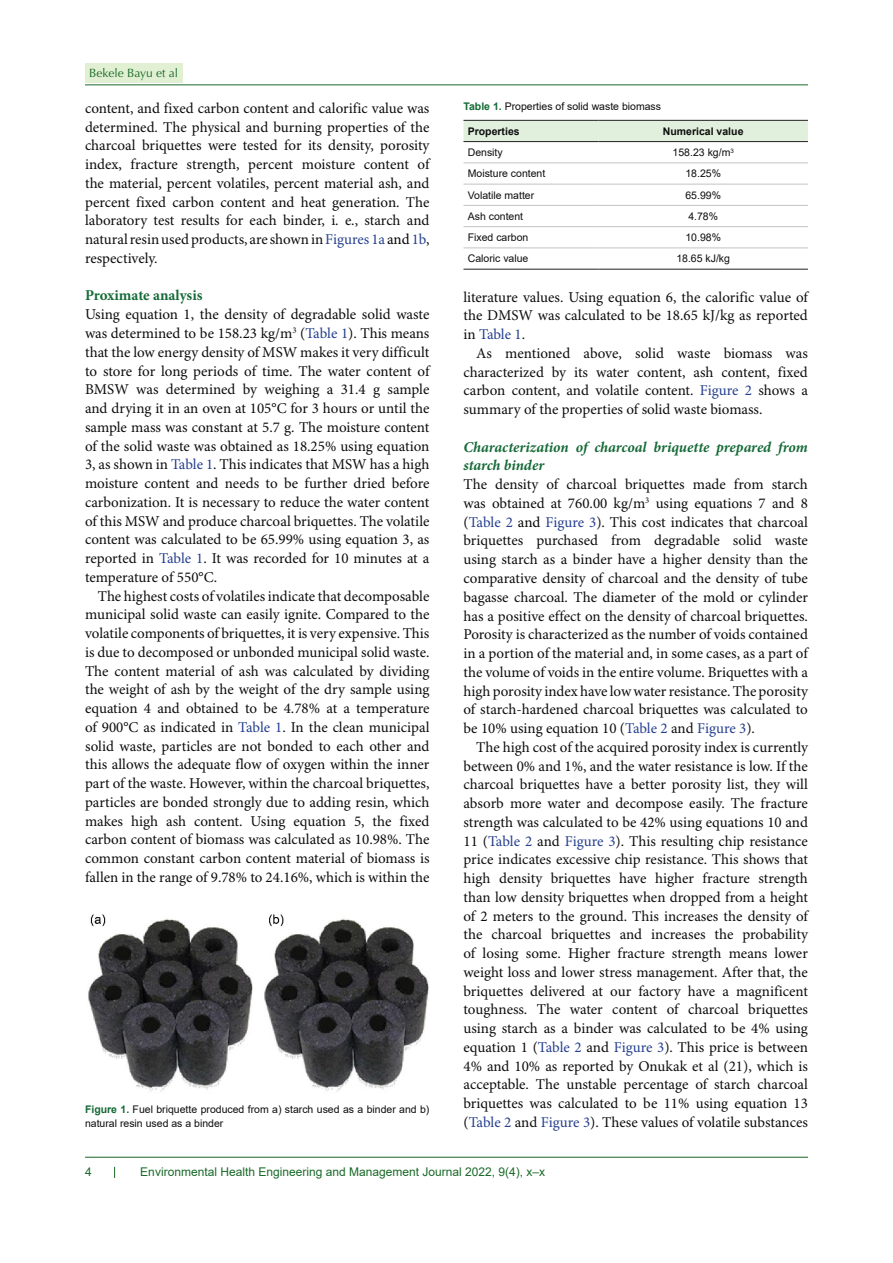
<style>
.page{position:relative;width:893px;height:1263px;background:#fff}
.page>*{position:absolute;margin:0;border:0;box-sizing:border-box;transform-origin:0 0}
.t1{font:15px/18.8px "Minion Pro";color:#0d0d0d;text-align:justify}
.t2{font:italic 700 15px/18.8px "Minion Pro";letter-spacing:-.005em;color:#156a37}
.heading_2{font:700 15px "Minion Pro";letter-spacing:-.005em;color:#156a37}
.t3{font:12px "Arial";color:#196928}
.t4{font:12px "Optima LT Std";color:#196928}
.heading_2-2{font:10.5px/13.5px "Arial";color:#0d0d0d}
.t5{font:700 10.5px "Arial";color:#0d0d0d}
.s1{color:#253f8e}
.s2{color:#040503}
.s3{font-weight:700;color:#156936}
</style>
<div class="page">
<hr style="left:85px;top:85px;width:723px;height:1px;background:#196928">
<div style="left:85px;top:64px;width:98px;height:19px;background:#e1f0d2"></div>
<hr style="left:85px;top:1157px;width:723px;height:1px;background:#196928">
<div style="left:463px;top:121px;width:345px;height:20px;background:#e1f0dc"></div>
<hr style="left:463px;top:120px;width:135px;height:1px;background:#231f20">
<hr style="left:598px;top:120px;width:210px;height:1px;background:#231f20">
<hr style="left:463px;top:141px;width:135px;height:1px;background:#231f20">
<hr style="left:598px;top:141px;width:210px;height:1px;background:#231f20">
<hr style="left:463px;top:269px;width:135px;height:1px;background:#231f20">
<hr style="left:598px;top:269px;width:210px;height:1px;background:#231f20">
<hr style="left:463px;top:163px;width:135px;height:1px;background:#c3c3c3">
<hr style="left:598px;top:163px;width:210px;height:1px;background:#c3c3c3">
<hr style="left:463px;top:184px;width:135px;height:1px;background:#c3c3c3">
<hr style="left:598px;top:184px;width:210px;height:1px;background:#c3c3c3">
<hr style="left:463px;top:205px;width:135px;height:1px;background:#c3c3c3">
<hr style="left:598px;top:205px;width:210px;height:1px;background:#c3c3c3">
<hr style="left:463px;top:226px;width:135px;height:1px;background:#c3c3c3">
<hr style="left:598px;top:226px;width:210px;height:1px;background:#c3c3c3">
<hr style="left:463px;top:248px;width:135px;height:1px;background:#c3c3c3">
<hr style="left:598px;top:248px;width:210px;height:1px;background:#c3c3c3">
<img style="left:88px;top:914px;width:341px;height:178px">
<p class="t4" style="left:89px;top:66px;width:90px">Bekele Bayu et al</p>
<p class="t1" style="left:85px;top:99px;width:346px">content, and fixed carbon content and calorific value was determined. The physical and burning properties of the charcoal briquettes were tested for its density, porosity index, fracture strength, percent moisture content of the material, percent volatiles, percent material ash, and percent fixed carbon content and heat generation. The laboratory test results for each binder, i. e., starch and natural resin used products, are shown in <span class="s1">Figures 1a</span> <span class="s2">and</span> <span class="s1">1b</span>, respectively.</p>
<p class="heading_2" style="left:85px;top:285px;width:119px">Proximate analysis</p>
<p class="t1" style="left:85px;top:306px;width:346px">Using equation 1, the density of degradable solid waste was determined to be 158.23 kg/m<sup>3</sup> (<span class="s1">Table 1</span>). This means that the low energy density of MSW makes it very difficult to store for long periods of time. The water content of BMSW was determined by weighing a 31.4 g sample and drying it in an oven at 105°C for 3 hours or until the sample mass was constant at 5.7 g. The moisture content of the solid waste was obtained as 18.25% using equation 3, as shown in <span class="s1">Table 1</span>. This indicates that MSW has a high moisture content and needs to be further dried before carbonization. It is necessary to reduce the water content of this MSW and produce charcoal briquettes. The volatile content was calculated to be 65.99% using equation 3, as reported in <span class="s1">Table 1</span>. It was recorded for 10 minutes at a temperature of 550°C.</p>
<p class="t1" style="left:85px;top:587px;width:346px;text-indent:13px">The highest costs of volatiles indicate that decomposable municipal solid waste can easily ignite. Compared to the volatile components of briquettes, it is very expensive. This is due to decomposed or unbonded municipal solid waste.<br>The content material of ash was calculated by dividing the weight of ash by the weight of the dry sample using equation 4 and obtained to be 4.78% at a temperature of 900°C as indicated in <span class="s1">Table 1</span>. In the clean municipal solid waste, particles are not bonded to each other and this allows the adequate flow of oxygen within the inner part of the waste. However, within the charcoal briquettes, particles are bonded strongly due to adding resin, which makes high ash content. Using equation 5, the fixed carbon content of biomass was calculated as 10.98%. The common constant carbon content material of biomass is fallen in the range of 9.78% to 24.16%, which is within the</p>
<p class="heading_2-2" style="left:85px;top:1103px;width:346px"><span class="s3">Figure 1.</span> Fuel briquette produced from a) starch used as a binder and b) natural resin used as a binder</p>
<p class="heading_2-2" style="left:463px;top:99px;width:199px"><span class="s3">Table 1.</span> Properties of solid waste biomass</p>
<p class="t5" style="left:468px;top:124px;width:53px">Properties</p>
<p class="t5" style="left:663px;top:124px;width:82px">Numerical value</p>
<p class="heading_2-2" style="left:468px;top:146px;width:37px">Density</p>
<p class="heading_2-2" style="left:673px;top:146px;width:63px">158.23 kg/m<sup>3</sup></p>
<p class="heading_2-2" style="left:468px;top:167px;width:79px">Moisture content</p>
<p class="heading_2-2" style="left:685px;top:167px;width:37px">18.25%</p>
<p class="heading_2-2" style="left:468px;top:188px;width:68px">Volatile matter</p>
<p class="heading_2-2" style="left:685px;top:188px;width:37px">65.99%</p>
<p class="heading_2-2" style="left:468px;top:209px;width:57px">Ash content</p>
<p class="heading_2-2" style="left:688px;top:209px;width:31px">4.78%</p>
<p class="heading_2-2" style="left:468px;top:231px;width:62px">Fixed carbon</p>
<p class="heading_2-2" style="left:685px;top:231px;width:37px">10.98%</p>
<p class="heading_2-2" style="left:468px;top:252px;width:62px">Caloric value</p>
<p class="heading_2-2" style="left:676px;top:252px;width:55px">18.65 kJ/kg</p>
<p class="t1" style="left:463px;top:288px;width:346px">literature values. Using equation 6, the calorific value of the DMSW was calculated to be 18.65 kJ/kg as reported in <span class="s1">Table 1</span>.</p>
<p class="t1" style="left:463px;top:344px;width:346px;text-indent:13px">As mentioned above, solid waste biomass was characterized by its water content, ash content, fixed carbon content, and volatile content. <span class="s1">Figure 2</span> shows a summary of the properties of solid waste biomass.</p>
<p class="t2" style="left:463px;top:437px;width:346px">Characterization of charcoal briquette prepared from starch binder</p>
<p class="t1" style="left:463px;top:476px;width:346px">The density of charcoal briquettes made from starch was obtained at 760.00 kg/m<sup>3</sup> using equations 7 and 8 (<span class="s1">Table 2</span> <span class="s2">and</span> <span class="s1">Figure 3</span>). This cost indicates that charcoal briquettes purchased from degradable solid waste using starch as a binder have a higher density than the comparative density of charcoal and the density of tube bagasse charcoal. The diameter of the mold or cylinder has a positive effect on the density of charcoal briquettes.<br>Porosity is characterized as the number of voids contained in a portion of the material and, in some cases, as a part of the volume of voids in the entire volume. Briquettes with a high porosity index have low water resistance. The porosity of starch-hardened charcoal briquettes was calculated to be 10% using equation 10 (<span class="s1">Table 2</span> and <span class="s1">Figure 3</span>).</p>
<p class="t1" style="left:463px;top:738px;width:346px;text-indent:13px">The high cost of the acquired porosity index is currently between 0% and 1%, and the water resistance is low. If the charcoal briquettes have a better porosity list, they will absorb more water and decompose easily. The fracture strength was calculated to be 42% using equations 10 and 11 (<span class="s1">Table 2</span> and <span class="s1">Figure 3</span>). This resulting chip resistance price indicates excessive chip resistance. This shows that high density briquettes have higher fracture strength than low density briquettes when dropped from a height of 2 meters to the ground. This increases the density of the charcoal briquettes and increases the probability of losing some. Higher fracture strength means lower weight loss and lower stress management. After that, the briquettes delivered at our factory have a magnificent toughness. The water content of charcoal briquettes using starch as a binder was calculated to be 4% using equation 1 (<span class="s1">Table 2</span> and <span class="s1">Figure 3</span>). This price is between 4% and 10% as reported by Onukak et al (21), which is acceptable. The unstable percentage of starch charcoal briquettes was calculated to be 11% using equation 13 (<span class="s1">Table 2</span> and <span class="s1">Figure 3</span>). These values of volatile substances</p>
<p class="t3" style="left:85px;top:1163px;width:8px">4</p>
<p class="t3" style="left:140px;top:1163px;width:406px">Environmental Health Engineering and Management Journal 2022, 9(4), x–x</p>
</div>
